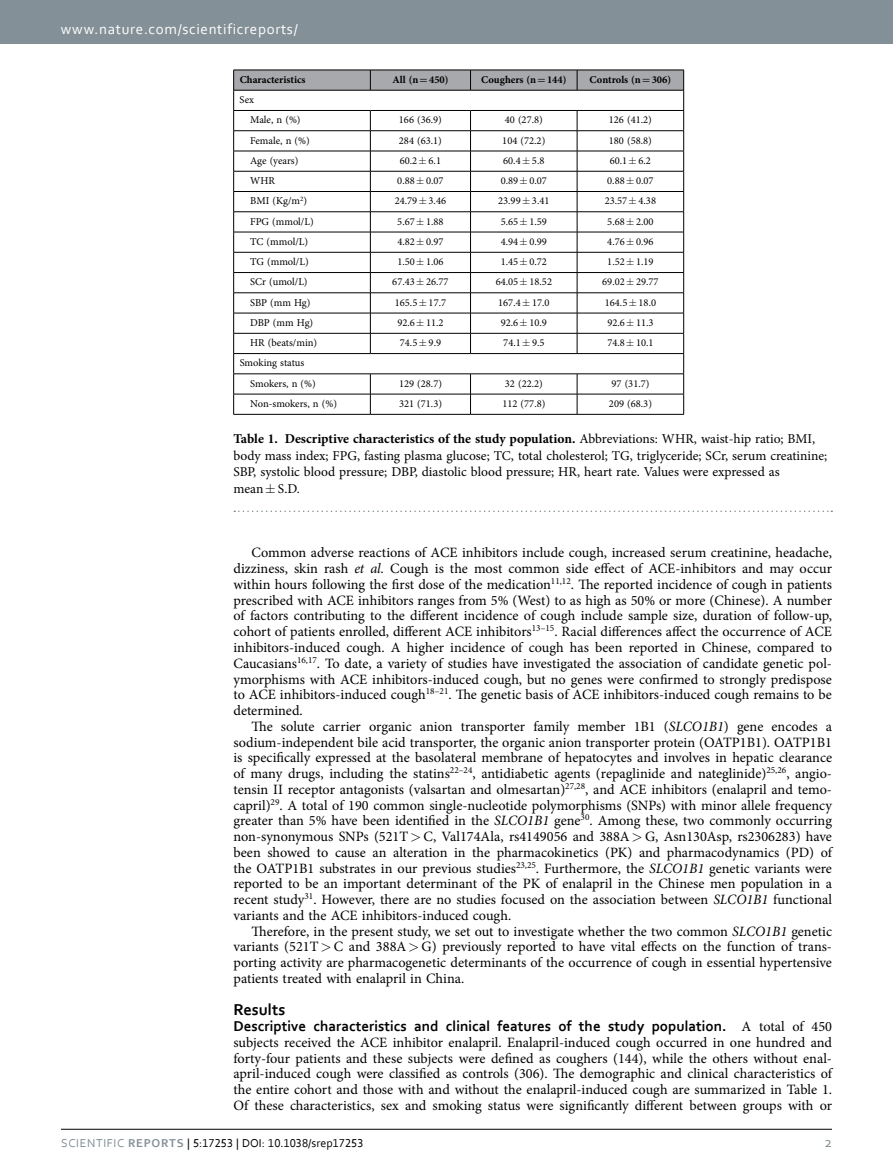
<style>
.page{position:relative;width:893px;height:1174px;background:#fff}
.page>*{position:absolute;margin:0;border:0;box-sizing:border-box;transform-origin:0 0}
.t1{font:700 16.5px "Pnmhsf Corbel";color:#000}
.t2{font:700 15px "Pnmhsf Corbel";color:#000}
.t3{font:15px "Wvcycs Corbel";letter-spacing:.045em;color:#fff}
.t4{font:15px "Pfxcpx Corbel";color:#839097}
.t5{font:14.25px/15.8px "Sqcvsk Minion Pro";color:#000;text-align:justify}
.t6{font:13.5px/16.5px "Sqcvsk Minion Pro";color:#000}
.t7{font:700 13.5px "Hpstwy Minion Pro";color:#000}
.t8{font:12px "Cntbqq Qyvfyn Yxgwvy Xmtntl Pxxsjb Nhvxdy Corbel";color:#000}
.t9{font:10.5px/20.2px "Sqcvsk Minion Pro";color:#000}
.t10{font:700 10.5px "Hpstwy Minion Pro";color:#000}
.s1{font-family:"Sqcvsk Minion Pro";font-weight:400}
.s2{font-family:"Qwnjmj Minion Pro";font-style:italic}
.s3{font-family:"Sqcvsk Minion Pro";font-weight:400;font-size:14.25px}
.s4{font-family:"Wmtwqv Corbel";color:#839097}
.s5{font-family:"Mxfjcv Corbel";font-weight:700;color:#839097}
</style>
<div class="page">
<div style="left:0;top:0;width:893px;height:43px;background:#839097"></div>
<hr style="left:61px;top:1129px;width:771px;height:1px;background:#000">
<svg style="left:234px;top:510px;width:598px;height:2px"></svg>
<hr style="left:233px;top:414px;width:137px;height:1px;background:#000">
<hr style="left:370px;top:414px;width:100px;height:1px;background:#000">
<hr style="left:470px;top:414px;width:107px;height:1px;background:#000">
<hr style="left:577px;top:414px;width:107px;height:1px;background:#000">
<svg style="left:233px;top:70px;width:451px;height:344px"></svg>
<p class="t3" style="left:61px;top:19px;width:238px">www.nature.com/scientificreports/</p>
<p class="t10" style="left:240px;top:72px;width:67px">Characteristics</p>
<p class="t10" style="left:392px;top:72px;width:58px">All (n 450)</p>
<p class="t10" style="left:481px;top:72px;width:87px">Coughers (n 144)</p>
<p class="t10" style="left:590px;top:72px;width:83px">Controls (n 306)</p>
<p class="t9" style="left:250px;top:90px;width:52px;text-indent:-10px">Sex<br>Male, n (%)</p>
<p class="t9" style="left:399px;top:110px;width:44px">166 (36.9)</p>
<p class="t9" style="left:505px;top:110px;width:39px">40 (27.8)</p>
<p class="t9" style="left:609px;top:110px;width:44px">126 (41.2)</p>
<p class="t9" style="left:250px;top:130px;width:61px">Female, n (%)</p>
<p class="t9" style="left:399px;top:130px;width:44px">284 (63.1)</p>
<p class="t9" style="left:502px;top:130px;width:44px">104 (72.2)</p>
<p class="t9" style="left:609px;top:130px;width:44px">180 (58.8)</p>
<p class="t9" style="left:250px;top:150px;width:50px">Age (years)</p>
<p class="t9" style="left:400px;top:150px;width:43px">60.2 6.1</p>
<p class="t9" style="left:503px;top:150px;width:43px">60.4 5.8</p>
<p class="t9" style="left:610px;top:150px;width:43px">60.1 6.2</p>
<p class="t9" style="left:250px;top:171px;width:26px">WHR</p>
<p class="t9" style="left:397px;top:171px;width:48px">0.88 0.07</p>
<p class="t9" style="left:501px;top:171px;width:48px">0.89 0.07</p>
<p class="t9" style="left:607px;top:171px;width:48px">0.88 0.07</p>
<p class="t9" style="left:250px;top:191px;width:58px">BMI (Kg/m<sup>2</sup>)</p>
<p class="t9" style="left:395px;top:191px;width:53px">24.79 3.46</p>
<p class="t9" style="left:498px;top:191px;width:53px">23.99 3.41</p>
<p class="t9" style="left:605px;top:191px;width:53px">23.57 4.38</p>
<p class="t9" style="left:250px;top:211px;width:65px">FPG (mmol/L)</p>
<p class="t9" style="left:397px;top:211px;width:48px">5.67 1.88</p>
<p class="t9" style="left:501px;top:211px;width:48px">5.65 1.59</p>
<p class="t9" style="left:607px;top:211px;width:48px">5.68 2.00</p>
<p class="t9" style="left:250px;top:231px;width:59px">TC (mmol/L)</p>
<p class="t9" style="left:397px;top:231px;width:48px">4.82 0.97</p>
<p class="t9" style="left:501px;top:231px;width:48px">4.94 0.99</p>
<p class="t9" style="left:607px;top:231px;width:48px">4.76 0.96</p>
<p class="t9" style="left:250px;top:252px;width:60px">TG (mmol/L)</p>
<p class="t9" style="left:397px;top:252px;width:48px">1.50 1.06</p>
<p class="t9" style="left:501px;top:252px;width:48px">1.45 0.72</p>
<p class="t9" style="left:607px;top:252px;width:48px">1.52 1.19</p>
<p class="t9" style="left:250px;top:272px;width:59px">SCr (umol/L)</p>
<p class="t9" style="left:392px;top:272px;width:58px">67.43 26.77</p>
<p class="t9" style="left:496px;top:272px;width:58px">64.05 18.52</p>
<p class="t9" style="left:602px;top:272px;width:58px">69.02 29.77</p>
<p class="t9" style="left:250px;top:292px;width:62px">SBP (mm Hg)</p>
<p class="t9" style="left:395px;top:292px;width:53px">165.5 17.7</p>
<p class="t9" style="left:498px;top:292px;width:53px">167.4 17.0</p>
<p class="t9" style="left:605px;top:292px;width:53px">164.5 18.0</p>
<p class="t9" style="left:250px;top:312px;width:64px">DBP (mm Hg)</p>
<p class="t9" style="left:397px;top:312px;width:48px">92.6 11.2</p>
<p class="t9" style="left:501px;top:312px;width:48px">92.6 10.9</p>
<p class="t9" style="left:607px;top:312px;width:48px">92.6 11.3</p>
<p class="t9" style="left:250px;top:333px;width:68px">HR (beats/min)</p>
<p class="t9" style="left:400px;top:333px;width:43px">74.5 9.9</p>
<p class="t9" style="left:503px;top:333px;width:43px">74.1 9.5</p>
<p class="t9" style="left:607px;top:333px;width:48px">74.8 10.1</p>
<p class="t9" style="left:250px;top:353px;width:67px;text-indent:-10px">Smoking status<br>Smokers, n (%)</p>
<p class="t9" style="left:399px;top:373px;width:44px">129 (28.7)</p>
<p class="t9" style="left:505px;top:373px;width:39px">32 (22.2)</p>
<p class="t9" style="left:611px;top:373px;width:39px">97 (31.7)</p>
<p class="t9" style="left:250px;top:393px;width:88px">Non-smokers, n (%)</p>
<p class="t9" style="left:399px;top:393px;width:44px">321 (71.3)</p>
<p class="t9" style="left:502px;top:393px;width:44px">112 (77.8)</p>
<p class="t9" style="left:609px;top:393px;width:44px">209 (68.3)</p>
<p class="t7" style="left:233px;top:429px;width:583px">Table 1. Descriptive characteristics of the study population. <span class="s1">Abbreviations: WHR, waist-hip ratio; BMI,</span></p>
<p class="t6" style="left:233px;top:447px;width:595px">body mass index; FPG, fasting plasma glucose; TC, total cholesterol; TG, triglyceride; SCr, serum creatinine;<br>SBP, systolic blood pressure; DBP, diastolic blood pressure; HR, heart rate. Values were expressed as<br>mean S.D.</p>
<p class="t5" style="left:233px;top:545px;width:600px;text-indent:18px">Common adverse reactions of ACE inhibitors include cough, increased serum creatinine, headache, dizziness, skin rash <span class="s2">et al.</span> Cough is the most common side effect of ACE-inhibitors and may occur within hours following the first dose of the medication<sup>11,12</sup>. The reported incidence of cough in patients prescribed with ACE inhibitors ranges from 5% (West) to as high as 50% or more (Chinese). A number of factors contributing to the different incidence of cough include sample size, duration of follow-up, cohort of patients enrolled, different ACE inhibitors<sup>13–15</sup>. Racial differences affect the occurrence of ACE inhibitors-induced cough. A higher incidence of cough has been reported in Chinese, compared to Caucasians<sup>16,17</sup>. To date, a variety of studies have investigated the association of candidate genetic pol&shy;ymorphisms with ACE inhibitors-induced cough, but no genes were confirmed to strongly predispose to ACE inhibitors-induced cough<sup>18–21</sup>. The genetic basis of ACE inhibitors-induced cough remains to be determined.</p>
<p class="t5" style="left:233px;top:718px;width:600px;text-indent:18px">The solute carrier organic anion transporter family member 1B1 (<span class="s2">SLCO1B1</span>) gene encodes a sodium-independent bile acid transporter, the organic anion transporter protein (OATP1B1). OATP1B1 is specifically expressed at the basolateral membrane of hepatocytes and involves in hepatic clearance of many drugs, including the statins<sup>22–24</sup>, antidiabetic agents (repaglinide and nateglinide)<sup>25,26</sup>, angio&shy;tensin II receptor antagonists (valsartan and olmesartan)<sup>27,28</sup>, and ACE inhibitors (enalapril and temo&shy;capril)<sup>29</sup>. A total of 190 common single-nucleotide polymorphisms (SNPs) with minor allele frequency greater than 5% have been identified in the <span class="s2">SLCO1B1</span> gene<sup>30</sup>. Among these, two commonly occurring non-synonymous SNPs (521T C, Val174Ala, rs4149056 and 388A G, Asn130Asp, rs2306283) have been showed to cause an alteration in the pharmacokinetics (PK) and pharmacodynamics (PD) of the OATP1B1 substrates in our previous studies<sup>23,25</sup>. Furthermore, the <span class="s2">SLCO1B1</span> genetic variants were reported to be an important determinant of the PK of enalapril in the Chinese men population in a recent study<sup>31</sup>. However, there are no studies focused on the association between <span class="s2">SLCO1B1</span> functional variants and the ACE inhibitors-induced cough.</p>
<p class="t5" style="left:233px;top:923px;width:600px;text-indent:18px">Therefore, in the present study, we set out to investigate whether the two common <span class="s2">SLCO1B1</span> genetic variants (521T C and 388A G) previously reported to have vital effects on the function of trans&shy;porting activity are pharmacogenetic determinants of the occurrence of cough in essential hypertensive patients treated with enalapril in China.</p>
<p class="t1" style="left:233px;top:999px;width:53px">Results</p>
<p class="t2" style="left:233px;top:1016px;width:600px">Descriptive characteristics and clinical features of the study population. <span class="s3">A total of 450</span></p>
<p class="t5" style="left:233px;top:1034px;width:600px">subjects received the ACE inhibitor enalapril. Enalapril-induced cough occurred in one hundred and forty-four patients and these subjects were defined as coughers (144), while the others without enal&shy;april-induced cough were classified as controls (306). The demographic and clinical characteristics of the entire cohort and those with and without the enalapril-induced cough are summarized in Table 1.<br>Of these characteristics, sex and smoking status were significantly different between groups with or</p>
<p class="t8" style="left:61px;top:1135px;width:304px"><span class="s4">SCIENTIFIC</span> <span class="s5">REPORTS</span> | 5:17253 | DOI: 10.1038/srep17253</p>
<p class="t4" style="left:824px;top:1132px;width:9px">2</p>
</div>
